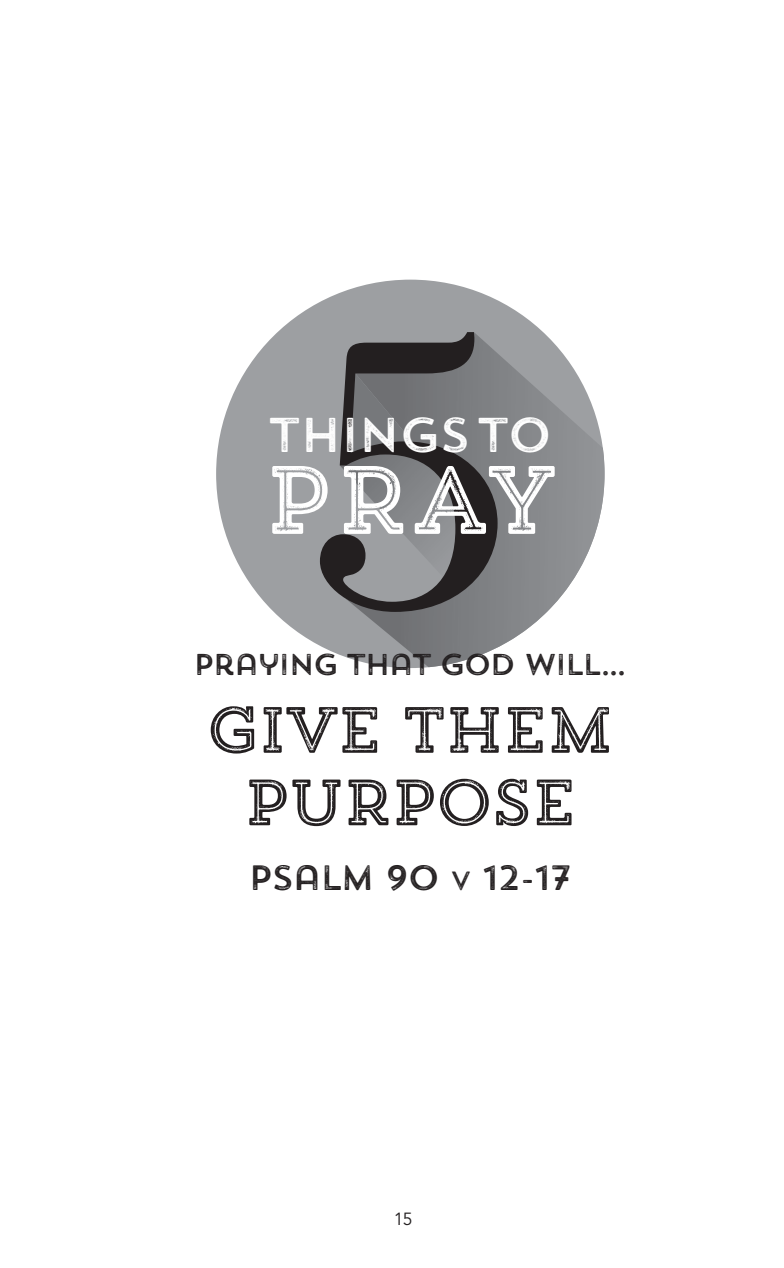
<style>
.page{position:relative;width:784px;height:1268px;background:#fff}
.page>*{position:absolute;margin:0;border:0;box-sizing:border-box;transform-origin:0 0}
.t1{font:96.5px "Trend Rh Slab Five";color:#fff}
.t2{font:65px/72.5px "Trend Rh Slab Five";letter-spacing:-.09em;color:#231f20;text-align:center}
.t3{font:48.75px "Trend Rh Sans One";letter-spacing:-.05em;color:#fff}
.t4{font:35px "Trend Rh Sans One";letter-spacing:-.07em;color:#231f20}
.t5{font:30px "Trend Rh Sans One";letter-spacing:-.08em;color:#231f20}
.t6{font:17.5px "Avenir LT Pro";color:#231f20}
.s1{font-size:26.25px}
</style>
<div class="page">
<div style="left:216px;top:280px;width:388px;height:388px;background:#9d9fa2;border-radius:50%"></div>
<img style="left:346px;top:351px;width:258px;height:316px">
<svg style="left:320px;top:332px;width:178px;height:280px"></svg>
<h3 class="t3" style="left:268px;top:404px;width:287px">THINGS TO</h3>
<h1 class="t1" style="left:261px;top:438px;width:300px">PRAY</h1>
<p class="t5" style="left:193px;top:645px;width:436px">PRAYING THAT GOD WILL…</p>
<h2 class="t2" style="left:204px;top:692px;width:414px">GIVE THEM<br>PURPOSE</h2>
<p class="t4" style="left:248px;top:855px;width:326px">PSALM 90 <span class="s1">V</span> 12-17</p>
<p class="t6" style="left:394px;top:1208px;width:20px">15</p>
</div>
